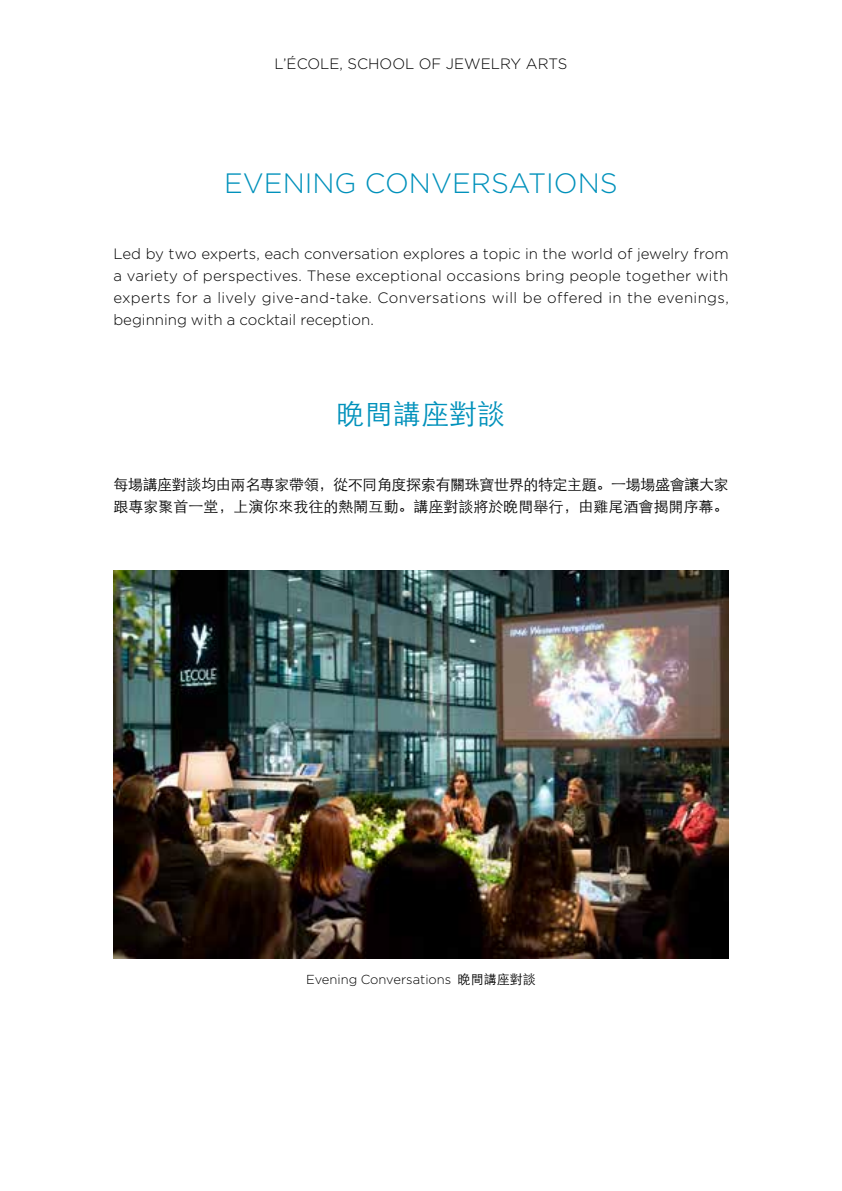
<style>
.page{position:relative;width:842px;height:1191px;background:#fff}
.page>*{position:absolute;margin:0;border:0;box-sizing:border-box;transform-origin:0 0}
.t1{font:300 28px "Gotham";color:#0091bb}
.t2{font:300 28px "ST Heiti SC";color:#0091bb}
.t3{font:300 15px/22px "Gotham";color:#000;text-align:justify}
.t4{font:300 15px/22px "ST Heiti SC";letter-spacing:-.025em;color:#000}
.t5{font:300 13px "Gotham";color:#000}
.s1{font-family:"ST Heiti SC"}
</style>
<div class="page">
<img style="left:113px;top:570px;width:616px;height:388px">
<p class="t3" style="left:274px;top:52px;width:294px">L’ÉCOLE, SCHOOL OF JEWELRY ARTS</p>
<h1 class="t1" style="left:224px;top:165px;width:395px">EVENING CONVERSATIONS</h1>
<p class="t3" style="left:113px;top:242px;width:617px">Led by two experts, each conversation explores a topic in the world of jewelry from a variety of perspectives. These exceptional occasions bring people together with experts for a lively give-and-take. Conversations will be offered in the evenings, beginning with a cocktail reception.</p>
<h1 class="t2" style="left:337px;top:390px;width:169px">晚間講座對談</h1>
<p class="t4" style="left:113px;top:472px;width:617px">每場講座對談均由兩名專家帶領，從不同角度探索有關珠寶世界的特定主題。一場場盛會讓大家跟專家聚首一堂，上演你來我往的熱鬧互動。講座對談將於晚間舉行，由雞尾酒會揭開序幕。</p>
<p class="t5" style="left:306px;top:971px;width:231px">Evening Conversations <span class="s1">晚間講座對談</span></p>
</div>
